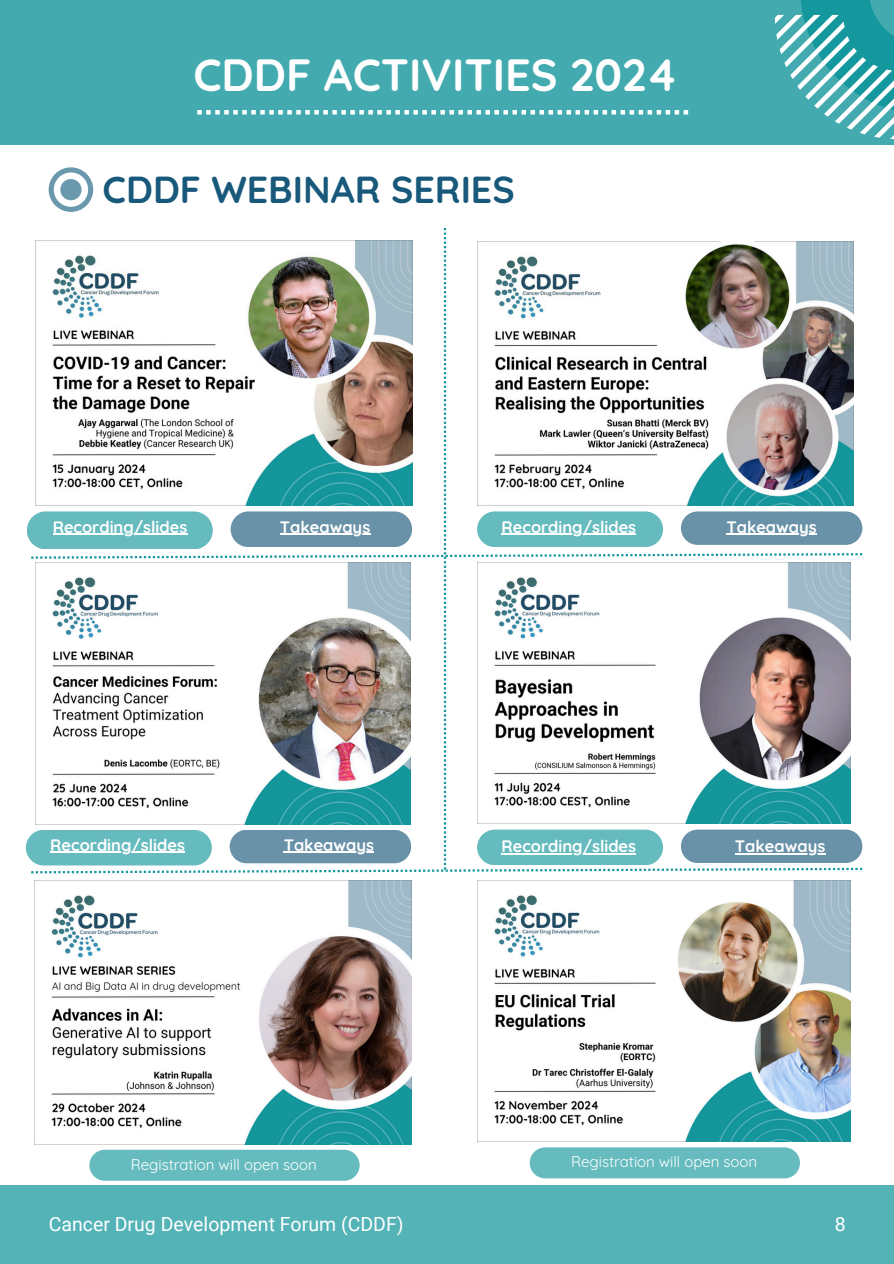
<style>
.page{position:relative;width:894px;height:1264px;background:#fff}
.page>*{position:absolute;margin:0;border:0;box-sizing:border-box;transform-origin:0 0}
.t1{font:700 45px "Quicksand";color:#fff}
.t2{font:700 37.5px "Quicksand";color:#18587a}
.t3{font:19.5px "Roboto";color:#fff}
.t4{font:700 16.5px "Quicksand";color:#fff}
.t5{font:15px "Quicksand";color:#fff}
</style>
<div class="page">
<div style="left:0;top:1185px;width:893px;height:78px;background:#53b3b7"></div>
<svg style="left:49px;top:167px;width:44px;height:45px"></svg>
<div style="left:0;top:0;width:893px;height:145px;background:#43abb0"></div>
<svg style="left:774px;top:0;width:119px;height:139px"></svg>
<svg style="left:197px;top:110px;width:491px;height:4px"></svg>
<img style="left:34px;top:880px;width:377px;height:264px">
<img style="left:27px;top:228px;width:835px;height:645px">
<div style="left:89px;top:1149px;width:270px;height:31px;background:#66bbbf;border-radius:16px"></div>
<img style="left:477px;top:880px;width:373px;height:261px">
<hr style="left:280px;top:534px;width:90px;height:1px;background:#fff">
<hr style="left:726px;top:534px;width:90px;height:1px;background:#fff">
<hr style="left:53px;top:534px;width:134px;height:1px;background:#fff">
<hr style="left:501px;top:534px;width:135px;height:1px;background:#fff">
<hr style="left:283px;top:851px;width:91px;height:2px;background:#fff">
<hr style="left:50px;top:851px;width:135px;height:2px;background:#fff">
<hr style="left:734px;top:853px;width:91px;height:1px;background:#fff">
<hr style="left:501px;top:853px;width:135px;height:1px;background:#fff">
<div style="left:529px;top:1147px;width:270px;height:31px;background:#66bbbf;border-radius:16px"></div>
<p class="t1" style="left:193px;top:46px;width:486px">CDDF ACTIVITIES 2024</p>
<h2 class="t2" style="left:103px;top:165px;width:413px">CDDF WEBINAR SERIES</h2>
<h4 class="t4" style="left:53px;top:516px;width:136px">Recording/slides</h4>
<p class="t4" style="left:280px;top:516px;width:92px">Takeaways</p>
<h4 class="t4" style="left:501px;top:516px;width:136px">Recording/slides</h4>
<p class="t4" style="left:726px;top:516px;width:92px">Takeaways</p>
<h4 class="t4" style="left:50px;top:834px;width:136px">Recording/slides</h4>
<h4 class="t4" style="left:283px;top:834px;width:92px">Takeaways</h4>
<p class="t4" style="left:501px;top:835px;width:136px">Recording/slides</p>
<p class="t4" style="left:734px;top:835px;width:92px">Takeaways</p>
<p class="t5" style="left:131px;top:1154px;width:187px">Registration will open soon</p>
<p class="t5" style="left:571px;top:1152px;width:187px">Registration will open soon</p>
<h1 class="t3" style="left:49px;top:1213px;width:356px">Cancer Drug Development Forum (CDDF)</h1>
<p class="t3" style="left:834px;top:1213px;width:12px">8</p>
</div>
